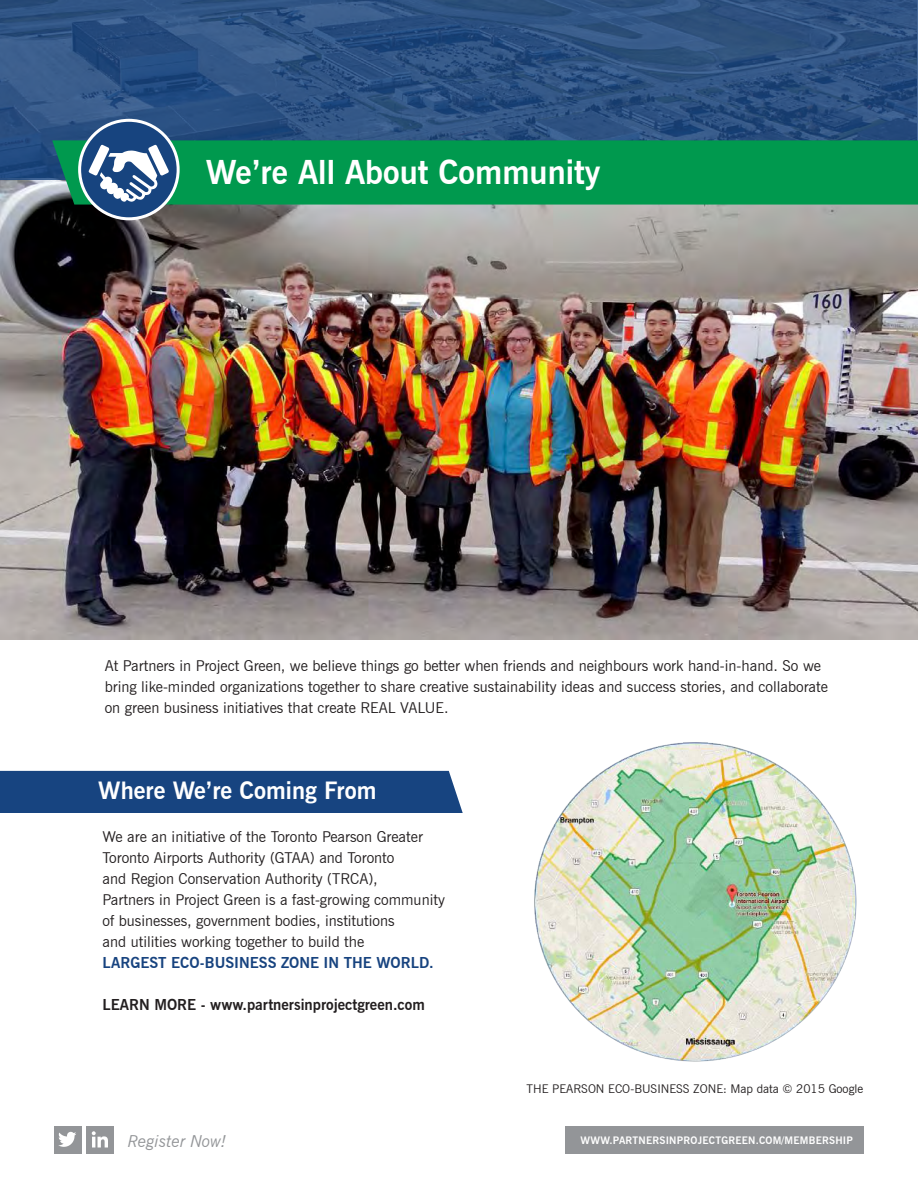
<style>
.page{position:relative;width:918px;height:1188px;background:#fff}
.page>*{position:absolute;margin:0;border:0;box-sizing:border-box;transform-origin:0 0}
.t1{font:700 32.85px "News Gothic BT";color:#fff}
.t2{font:700 23.7px "News Gothic BT";color:#fff}
.t3{font:italic 16.5px "News Gothic BT";color:#939598}
.t4{font:15px/21px "News Gothic BT";color:#231f20}
.t5{font:700 15px "News Gothic BT";color:#231f20}
.t6{font:700 15px "News Gothic BT";color:#17437f}
.t7{font:12px "News Gothic BT";color:#231f20}
.t8{font:700 10.2px "News Gothic BT";letter-spacing:.02em;color:#fff}
</style>
<div class="page">
<div style="left:566px;top:1126px;width:298px;height:27px;background:#939598"></div>
<div style="left:54px;top:1126px;width:28px;height:27px;background:#939598"></div>
<div style="left:86px;top:1126px;width:27px;height:27px;background:#939598"></div>
<svg style="left:58px;top:1131px;width:18px;height:16px"></svg>
<svg style="left:92px;top:1131px;width:16px;height:17px"></svg>
<img style="left:0;top:179px;width:918px;height:460px">
<svg style="left:0;top:0;width:918px;height:179px;background:#2c5181"></svg>
<div style="left:52px;top:140px;width:866px;height:65px;background:#00994e"></div>
<div style="left:80px;top:120px;width:98px;height:99px;background:#17447f;border-radius:50%"></div>
<div style="left:78px;top:119px;width:102px;height:101px;border:3px solid #fff;border-radius:50%"></div>
<svg style="left:89px;top:145px;width:80px;height:57px"></svg>
<div style="left:0;top:771px;width:463px;height:42px;background:#174480"></div>
<img style="left:534px;top:742px;width:323px;height:320px">
<h1 class="t1" style="left:206px;top:152px;width:396px">We’re All About Community</h1>
<p class="t4" style="left:105px;top:655px;width:725px">At Partners in Project Green, we believe things go better when friends and neighbours work hand-in-hand. So we bring like-minded organizations together to share creative sustainability ideas and success stories, and collaborate on green business initiatives that create REAL VALUE.</p>
<h2 class="t2" style="left:98px;top:777px;width:280px">Where We’re Coming From</h2>
<p class="t4" style="left:103px;top:826px;width:344px">We are an initiative of the Toronto Pearson Greater Toronto Airports Authority (GTAA) and Toronto<br>and Region Conservation Authority (TRCA),<br>Partners in Project Green is a fast-growing community of businesses, government bodies, institutions<br>and utilities working together to build the</p>
<p class="t6" style="left:103px;top:953px;width:333px">LARGEST ECO-BUSINESS ZONE IN THE WORLD.</p>
<p class="t5" style="left:103px;top:995px;width:324px">LEARN MORE - www.partnersinprojectgreen.com</p>
<p class="t7" style="left:526px;top:1081px;width:338px">THE PEARSON ECO-BUSINESS ZONE: Map data © 2015 Google</p>
<p class="t3" style="left:128px;top:1131px;width:100px">Register Now!</p>
<p class="t8" style="left:581px;top:1134px;width:274px">WWW.PARTNERSINPROJECTGREEN.COM/MEMBERSHIP</p>
</div>
